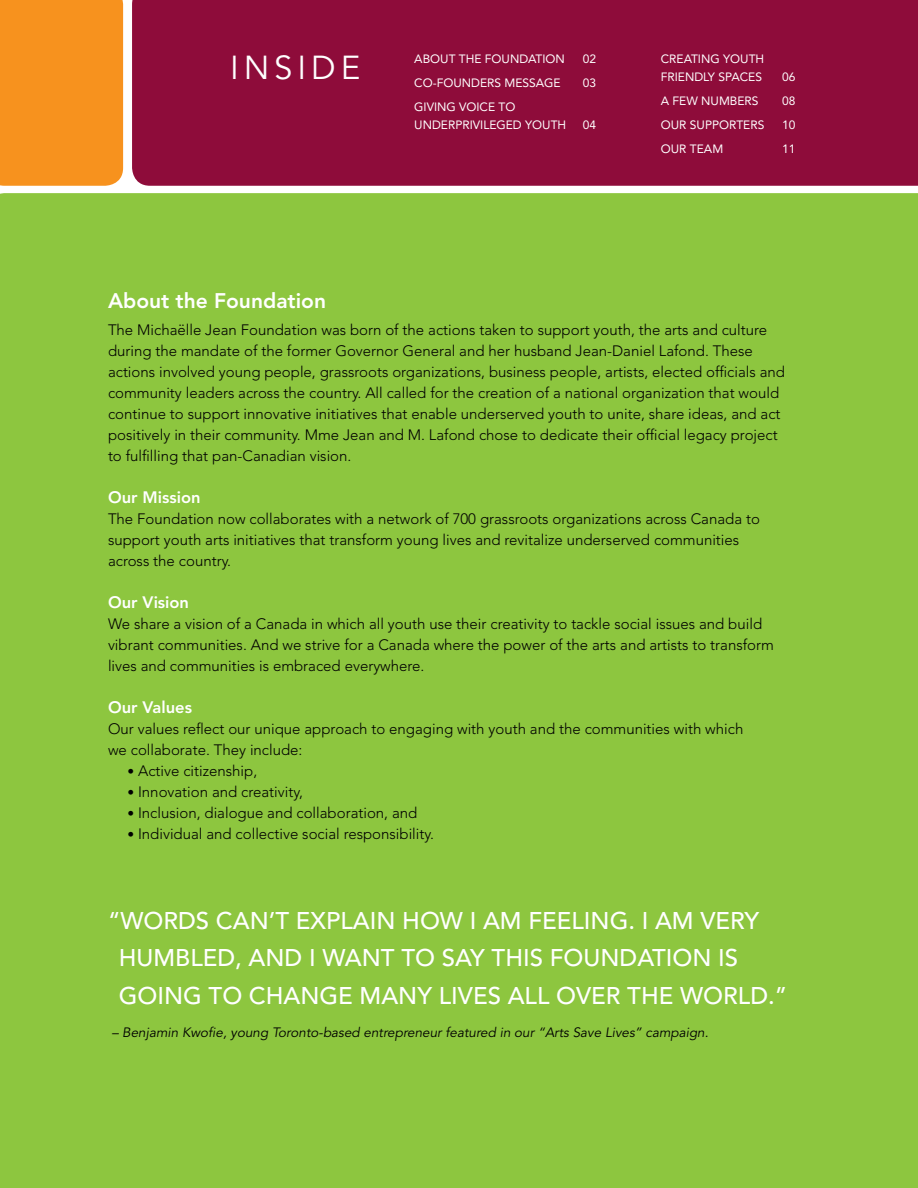
<style>
.page{position:relative;width:918px;height:1188px;background:#fff}
.page>*{position:absolute;margin:0;border:0;box-sizing:border-box;transform-origin:0 0}
.t1{font:33px "Avenir";letter-spacing:.15em;color:#fff}
.t2{font:500 24px/37.5px "Avenir";color:#fff}
.t3{font:800 21px "Avenir";color:#fff}
.t4{font:800 16.5px "Avenir";color:#fff}
.t5{font:300 15px/21px "Avenir";color:#000}
.t6{font:italic 13.5px "Avenir";color:#000}
.t7{font:12px/18px "Avenir";color:#fff}
.s1{font-size:13.5px}
</style>
<div class="page">
<div style="left:132px;top:0;width:786px;height:186px;background:#8e0c3a"></div>
<div style="left:0;top:0;width:123px;height:186px;background:#f7921e"></div>
<div style="left:0;top:193px;width:918px;height:995px;background:#8dc63f"></div>
<h1 class="t1" style="left:230px;top:49px;width:132px">INSIDE</h1>
<p class="t7" style="left:414px;top:50px;width:152px">ABOUT THE FOUNDATION</p>
<p class="t7" style="left:583px;top:50px;width:15px">02</p>
<p class="t7" style="left:414px;top:74px;width:148px">CO-FOUNDERS MESSAGE</p>
<p class="t7" style="left:583px;top:74px;width:15px">03</p>
<p class="t7" style="left:414px;top:98px;width:103px">GIVING VOICE TO<br>UNDER</p>
<p class="t7" style="left:455px;top:116px;width:13px">PRIVI</p>
<p class="t7" style="left:483px;top:116px;width:15px">LEGED</p>
<p class="t7" style="left:525px;top:116px;width:43px">YOUTH</p>
<p class="t7" style="left:583px;top:116px;width:15px">04</p>
<p class="t7" style="left:661px;top:50px;width:105px">CREATING YOUTH<br>FRIENDLY SPACES</p>
<p class="t7" style="left:782px;top:68px;width:15px">06</p>
<p class="t7" style="left:661px;top:92px;width:99px">A FEW NUMBERS</p>
<p class="t7" style="left:782px;top:92px;width:15px">08</p>
<p class="t7" style="left:661px;top:116px;width:105px">OUR SUPPORTERS</p>
<p class="t7" style="left:782px;top:116px;width:15px">10</p>
<p class="t7" style="left:661px;top:140px;width:64px">OUR TEAM</p>
<p class="t7" style="left:782px;top:140px;width:15px">11</p>
<h3 class="t3" style="left:108px;top:288px;width:220px">About the Foundation</h3>
<p class="t5" style="left:108px;top:319px;width:679px">The Michaëlle Jean Foundation was born of the actions taken to support youth, the arts and culture during the mandate of the former Governor General and her husband Jean-Daniel Lafond. These actions involved young people, grassroots organizations, business people, artists, elected officials and community leaders across the country. All called for the creation of a national organization that would continue to support innovative initiatives that enable underserved youth to unite, share ideas, and act positively in their community. Mme Jean and M. Lafond chose to dedicate their official legacy project to fulfilling that pan-Canadian vision.</p>
<p class="t4" style="left:108px;top:487px;width:94px">Our Mission</p>
<p class="t5" style="left:108px;top:508px;width:653px">The Foundation now collaborates with a network of 700 grassroots organizations across Canada to support youth arts initiatives that transform young lives and revitalize underserved communities across the country.</p>
<p class="t4" style="left:108px;top:592px;width:83px">Our Vision</p>
<p class="t5" style="left:108px;top:613px;width:667px">We share a vision of a Canada in which all youth use their creativity to tackle social issues and build vibrant communities. And we strive for a Canada where the power of the arts and artists to transform lives and communities is embraced everywhere.</p>
<p class="t4" style="left:108px;top:697px;width:86px">Our Values</p>
<p class="t5" style="left:108px;top:718px;width:637px">Our values reflect our unique approach to engaging with youth and the communities with which we collaborate. They include:</p>
<p class="t5" style="left:127px;top:760px;width:131px"><span class="s1">•</span> Active citizenship,</p>
<p class="t5" style="left:127px;top:781px;width:177px"><span class="s1">•</span> Innovation and creativity,</p>
<p class="t5" style="left:127px;top:802px;width:291px"><span class="s1">•</span> Inclusion, dialogue and collaboration, and</p>
<p class="t5" style="left:127px;top:823px;width:308px"><span class="s1">•</span> Individual and collective social responsibility.</p>
<h2 class="t2" style="left:119px;top:903px;width:642px;text-indent:-11px">“WORDS CAN ’T EXPLAIN HOW I AM FEELIN G. I AM VERY<br>HUMBLED, AND I WANT</h2>
<h2 class="t2" style="left:401px;top:940px;width:181px">TO SAY THIS FOUN</h2>
<h2 class="t2" style="left:620px;top:940px;width:120px">DATION IS</h2>
<h2 class="t2" style="left:119px;top:978px;width:404px">GOIN G TO CHAN GE MANY LIVES ALL</h2>
<h2 class="t2" style="left:556px;top:978px;width:143px">OVER THE WORL</h2>
<h2 class="t2" style="left:750px;top:978px;width:38px">D.”</h2>
<p class="t6" style="left:112px;top:1025px;width:598px">– Benjamin Kwofie, young Toronto-based entrepreneur featured in our “Arts Save Lives” campaign.</p>
</div>
